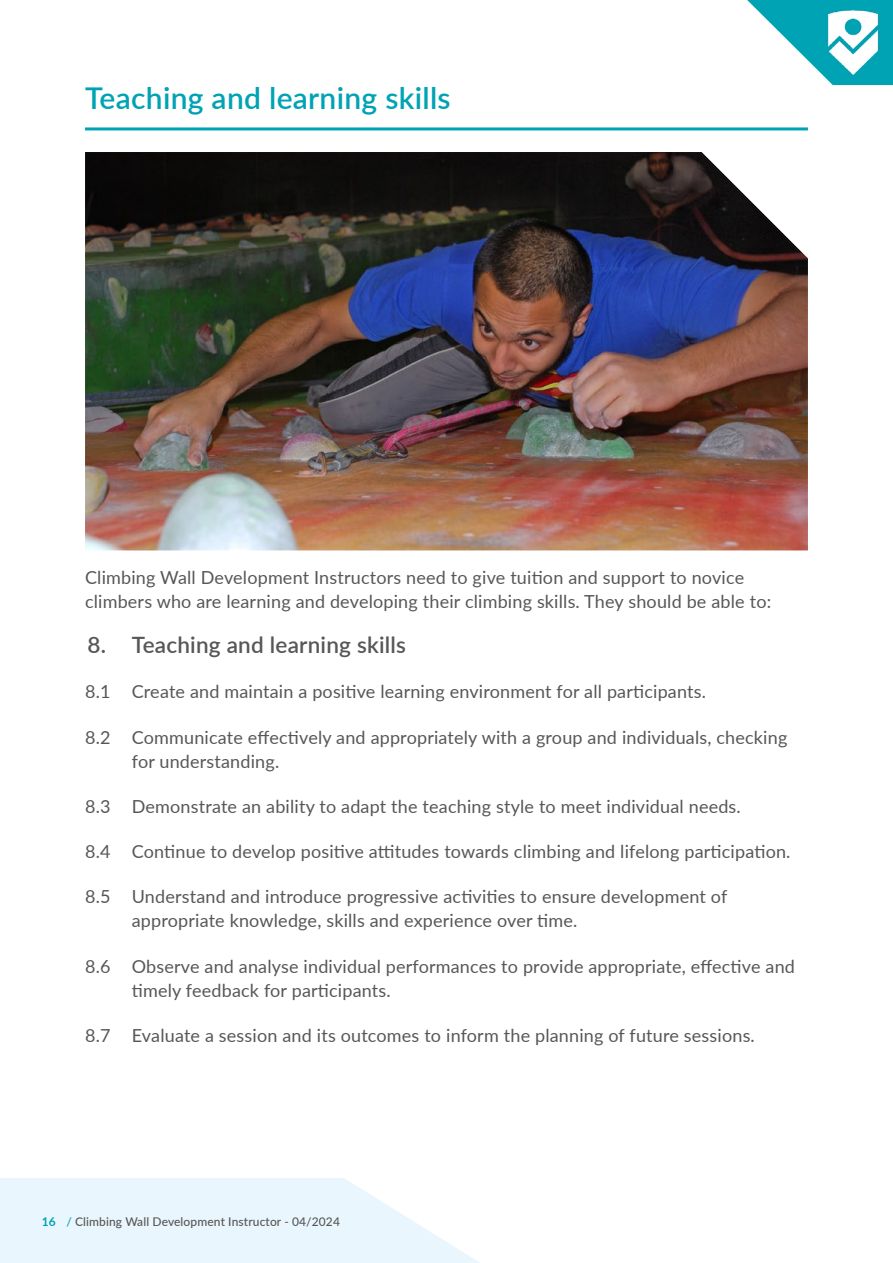
<style>
.page{position:relative;width:893px;height:1263px;background:#fff}
.page>*{position:absolute;margin:0;border:0;box-sizing:border-box;transform-origin:0 0}
.t1{font:600 30px "Lato";letter-spacing:.01em;color:#00a3b4}
.t2{font:600 22.5px "Lato";letter-spacing:.01em;color:#575756}
.t3{font:18px/24px "Lato";letter-spacing:.01em;color:#575756}
.t4{font:500 12px "Lato";letter-spacing:.01em;color:#575756}
.s1{font-weight:700;color:#00a3b4}
.s2{color:#00a3b4}
</style>
<div class="page">
<svg style="left:0;top:1178px;width:480px;height:85px;background:#ecf7fd"></svg>
<svg style="left:747px;top:0;width:146px;height:85px"></svg>
<img style="left:826px;top:8px;width:53px;height:69px">
<hr style="left:85px;top:127px;width:723px;height:3px;background:#00a3b4">
<img style="left:85px;top:152px;width:723px;height:398px">
<h1 class="t1" style="left:85px;top:76px;width:367px">Teaching and learning skills</h1>
<p class="t3" style="left:85px;top:564px;width:688px">Climbing Wall Development Instructors need to give tuition and support to novice climbers who are learning and developing their climbing skills. They should be able to:</p>
<p class="t2" style="left:87px;top:628px;width:320px">8. Teaching and learning skills</p>
<p class="t3" style="left:85px;top:679px;width:622px">8.1 Create and maintain a positive learning environment for all participants.</p>
<p class="t3" style="left:132px;top:724px;width:657px;text-indent:-47px">8.2 Communicate effectively and appropriately with a group and individuals, checking for understanding.</p>
<p class="t3" style="left:85px;top:793px;width:657px">8.3 Demonstrate an ability to adapt the teaching style to meet individual needs.</p>
<p class="t3" style="left:85px;top:839px;width:707px">8.4 Continue to develop positive attitudes towards climbing and lifelong participation.</p>
<p class="t3" style="left:132px;top:884px;width:597px;text-indent:-47px">8.5 Understand and introduce progressive activities to ensure development of appropriate knowledge, skills and experience over time.</p>
<p class="t3" style="left:132px;top:953px;width:665px;text-indent:-47px">8.6 Observe and analyse individual performances to provide appropriate, effective and timely feedback for participants.</p>
<p class="t3" style="left:85px;top:1022px;width:671px">8.7 Evaluate a session and its outcomes to inform the planning of future sessions.</p>
<p class="t4" style="left:42px;top:1213px;width:300px"><span class="s1">16</span> <span class="s2">/</span> Climbing Wall Development Instructor - 04/2024</p>
</div>
